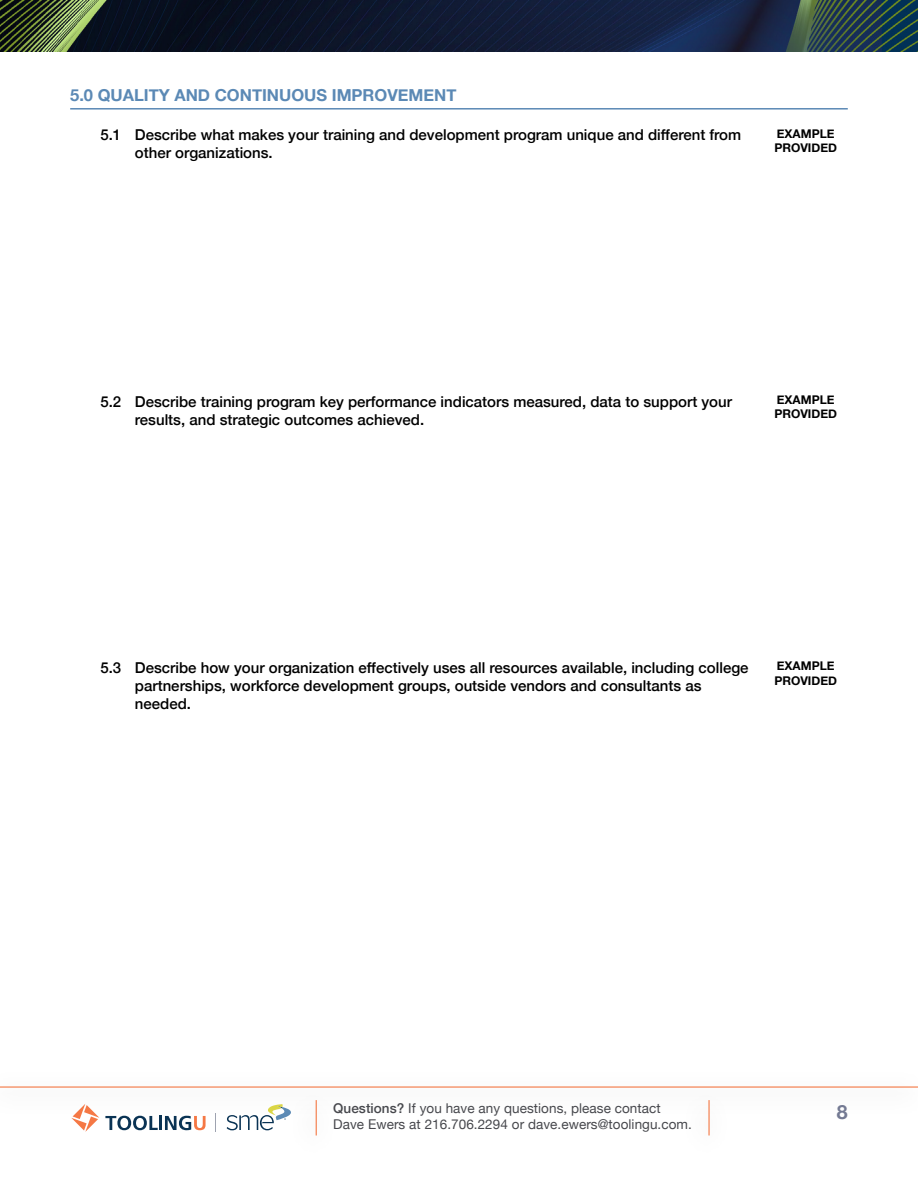
<style>
.page{position:relative;width:918px;height:1188px;background:#fff}
.page>*{position:absolute;margin:0;border:0;box-sizing:border-box;transform-origin:0 0}
.t1{font:700 19.5px "Helvetica Neue";color:#747a93}
.t2{font:700 16.5px "Helvetica Neue";color:#5b89b5}
.t3{font:500 15px/18px "Helvetica Neue";color:#000}
.t4{font:13.5px/16.2px "Helvetica Neue";letter-spacing:.005em;color:#47484d}
.t5{font:700 12px/14.4px "Helvetica Neue";color:#000}
.s1{font-weight:500}
</style>
<div class="page">
<hr style="left:0;top:1086px;width:918px;height:2px;background:#f47844">
<hr style="left:316px;top:1100px;width:1px;height:35px;background:#f47844">
<hr style="left:708px;top:1100px;width:2px;height:35px;background:#f47844">
<svg style="left:71px;top:1104px;width:28px;height:28px"></svg>
<svg style="left:105px;top:1116px;width:53px;height:14px"></svg>
<hr style="left:159px;top:1116px;width:3px;height:14px;background:#0a3354">
<svg style="left:165px;top:1116px;width:41px;height:14px"></svg>
<svg style="left:227px;top:1104px;width:64px;height:26px"></svg>
<img style="left:0;top:0;width:918px;height:52px">
<hr style="left:70px;top:108px;width:778px;height:2px;background:#5b89b5">
<p class="t2" style="left:70px;top:82px;width:388px">5.0 QUALITY AND CONTINUOUS IMPROVEMENT</p>
<p class="t3" style="left:135px;top:125px;width:608px;text-indent:-34px">5.1 Describe what makes your training and development program unique and different from other organizations.</p>
<p class="t5" style="left:774px;top:126px;width:64px">EXAMPLE<br>PROVIDED</p>
<p class="t3" style="left:135px;top:391px;width:599px;text-indent:-34px">5.2 Describe training program key performance indicators measured, data to support your results, and strategic outcomes achieved.</p>
<p class="t5" style="left:774px;top:393px;width:64px">EXAMPLE<br>PROVIDED</p>
<p class="t3" style="left:135px;top:658px;width:615px;text-indent:-34px">5.3 Describe how your organization effectively uses all resources available, including college partnerships, workforce development groups, outside vendors and consultants as needed.</p>
<p class="t5" style="left:774px;top:659px;width:64px">EXAMPLE<br>PROVIDED</p>
<p class="t4" style="left:333px;top:1101px;width:360px"><span class="s1">Questions?</span> If you have any questions, please contact<br>Dave Ewers at 216.706.2294 or dave.ewers@toolingu.com.</p>
<h1 class="t1" style="left:837px;top:1097px;width:12px">8</h1>
</div>
